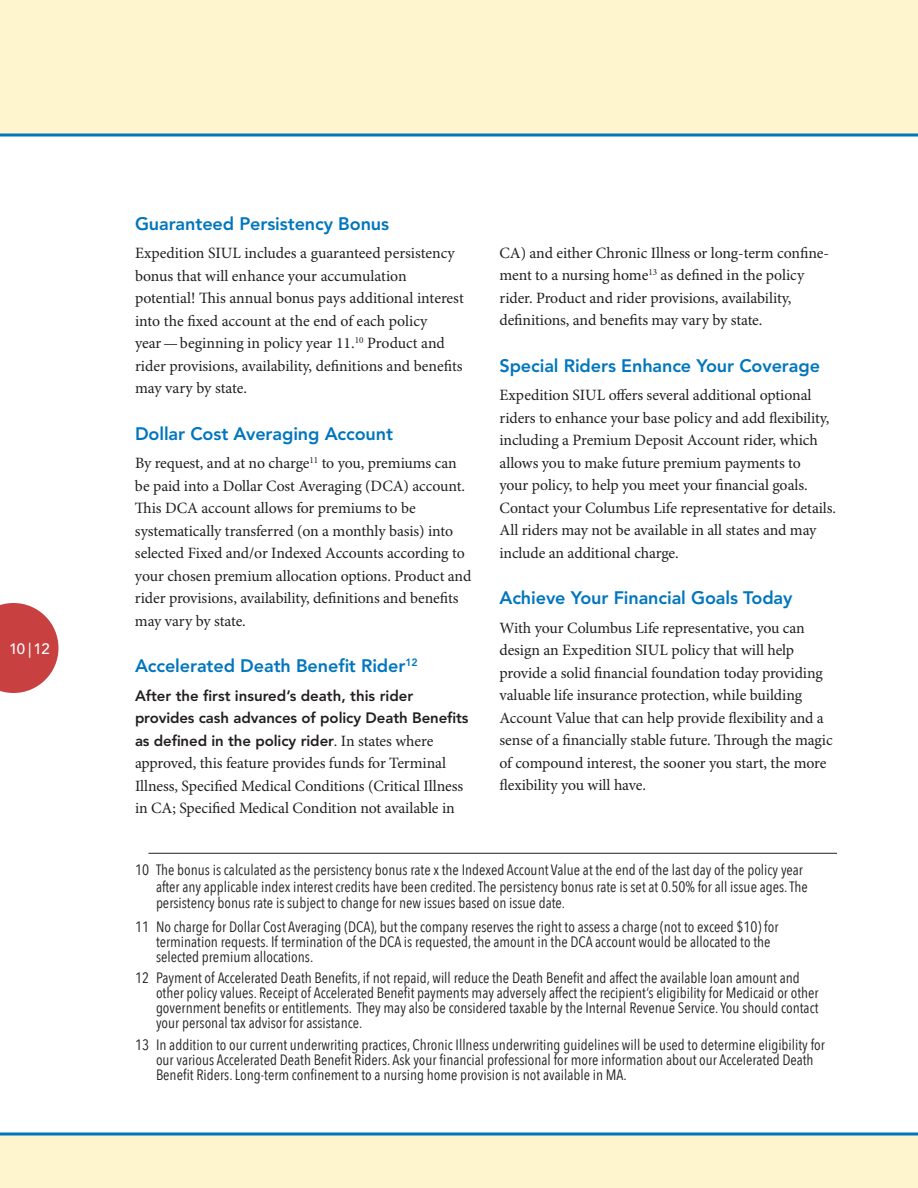
<style>
.page{position:relative;width:918px;height:1188px;background:#fff}
.page>*{position:absolute;margin:0;border:0;box-sizing:border-box;transform-origin:0 0}
.Heads{font:800 18px "Avenir LT Std";letter-spacing:-.005em;color:#0076be}
.t1{font:15.75px/22.5px "Minion Pro";letter-spacing:-.005em;color:#231f20}
.Note{font:condensed 15px/15px "Avenir Next LT Pro";color:#231f20}
.t2{font:800 15px/22.5px "Avenir LT Std";letter-spacing:-.005em;color:#231f20}
.Heads-2{font:500 15px "Avenir LT Std";color:#fff}
.s1{font-family:"Minion Pro";font-weight:400;font-size:15.75px}
</style>
<div class="page">
<div style="left:0;top:1134px;width:918px;height:54px;background:#fef4ce"></div>
<div style="left:0;top:0;width:918px;height:135px;background:#fef4ce"></div>
<hr style="left:148px;top:853px;width:689px;height:1px;background:#231f20">
<svg style="left:0;top:1132px;width:918px;height:4px;background:#3f96c7"></svg>
<hr style="left:0;top:134px;width:918px;height:2px;background:#0076be">
<svg style="left:0;top:603px;width:59px;height:90px"></svg>
<p class="Heads-2" style="left:9px;top:640px;width:42px">10 | 12</p>
<p class="Heads" style="left:135px;top:213px;width:256px">Guaranteed Persistency Bonus</p>
<p class="t1" style="left:135px;top:242px;width:330px">Expedition SIUL includes a guaranteed persistency bonus that will enhance your accumulation potential! This annual bonus pays additional interest into the fixed account at the end of each policy year—beginning in policy year 11.<sup>10</sup> Product and rider provisions, availability, definitions and benefits may vary by state.</p>
<p class="Heads" style="left:135px;top:423px;width:260px">Dollar Cost Averaging Account</p>
<p class="t1" style="left:135px;top:452px;width:338px">By request, and at no charge<sup>11</sup> to you, premiums can be paid into a Dollar Cost Averaging (DCA) account.<br>This DCA account allows for premiums to be systematically transferred (on a monthly basis) into selected Fixed and/or Indexed Accounts according to your chosen premium allocation options. Product and rider provisions, availability, definitions and benefits may vary by state.</p>
<p class="Heads" style="left:135px;top:655px;width:284px">Accelerated Death Benefit Rider<sup>12</sup></p>
<p class="t2" style="left:135px;top:684px;width:335px">After the first insured’s death, this rider provides cash advances of policy Death Benefits as defined in the policy rider<span class="s1">. In states where</span></p>
<p class="t1" style="left:135px;top:752px;width:330px">approved, this feature provides funds for Terminal<br>Illness, Specified Medical Conditions (Critical Illness in CA; Specified Medical Condition not available in</p>
<p class="t1" style="left:499px;top:242px;width:331px">CA) and either Chronic Illness or long-term confine&shy;ment to a nursing home<sup>13</sup> as defined in the policy rider. Product and rider provisions, availability, definitions, and benefits may vary by state.</p>
<p class="Heads" style="left:500px;top:355px;width:322px">Special Riders Enhance Your Coverage</p>
<p class="t1" style="left:500px;top:385px;width:338px">Expedition SIUL offers several additional optional riders to enhance your base policy and add flexibility, including a Premium Deposit Account rider, which allows you to make future premium payments to<br>your policy, to help you meet your financial goals.<br>Contact your Columbus Life representative for details.<br>All riders may not be available in all states and may include an additional charge.</p>
<p class="Heads" style="left:500px;top:587px;width:295px">Achieve Your Financial Goals Today</p>
<p class="t1" style="left:500px;top:617px;width:335px">With your Columbus Life representative, you can design an Expedition SIUL policy that will help provide a solid financial foundation today providing valuable life insurance protection, while building Account Value that can help provide flexibility and a sense of a financially stable future. Through the magic of compound interest, the sooner you start, the more flexibility you will have.</p>
<p class="Note" style="left:156px;top:862px;width:653px;line-height:16.5px;text-indent:-21px">10 The bonus is calculated as the persistency bonus rate x the Indexed Account Value at the end of the last day of the policy year after any applicable index interest credits have been credited.The persistency bonus rate is set at 0.50% for all issue ages.The persistency bonus rate is subject to change for new issues based on issue date.</p>
<p class="Note" style="left:156px;top:919px;width:624px;text-indent:-21px">11 No charge for Dollar Cost Averaging (DCA), but the company reserves the right to assess a charge (not to exceed $10) for termination requests. If termination of the DCA is requested, the amount in the DCA account would be allocated to the selected premium allocations.</p>
<p class="Note" style="left:156px;top:970px;width:664px;text-indent:-21px">12 Payment of Accelerated Death Benefits, if not repaid, will reduce the Death Benefit and affect the available loan amount and other policy values. Receipt of Accelerated Benefit payments may adversely affect the recipient’s eligibility for Medicaid or other government benefits or entitlements. They may also be considered taxable by the Internal Revenue Service. You should contact your personal tax advisor for assistance.</p>
<p class="Note" style="left:156px;top:1037px;width:670px;text-indent:-21px">13 In addition to our current underwriting practices, Chronic Illness underwriting guidelines will be used to determine eligibility for our various Accelerated Death Benefit Riders. Ask your financial professional for more information about our Accelerated Death<br>Benefit Riders. Long-term confinement to a nursing home provision is not available in MA.</p>
</div>
